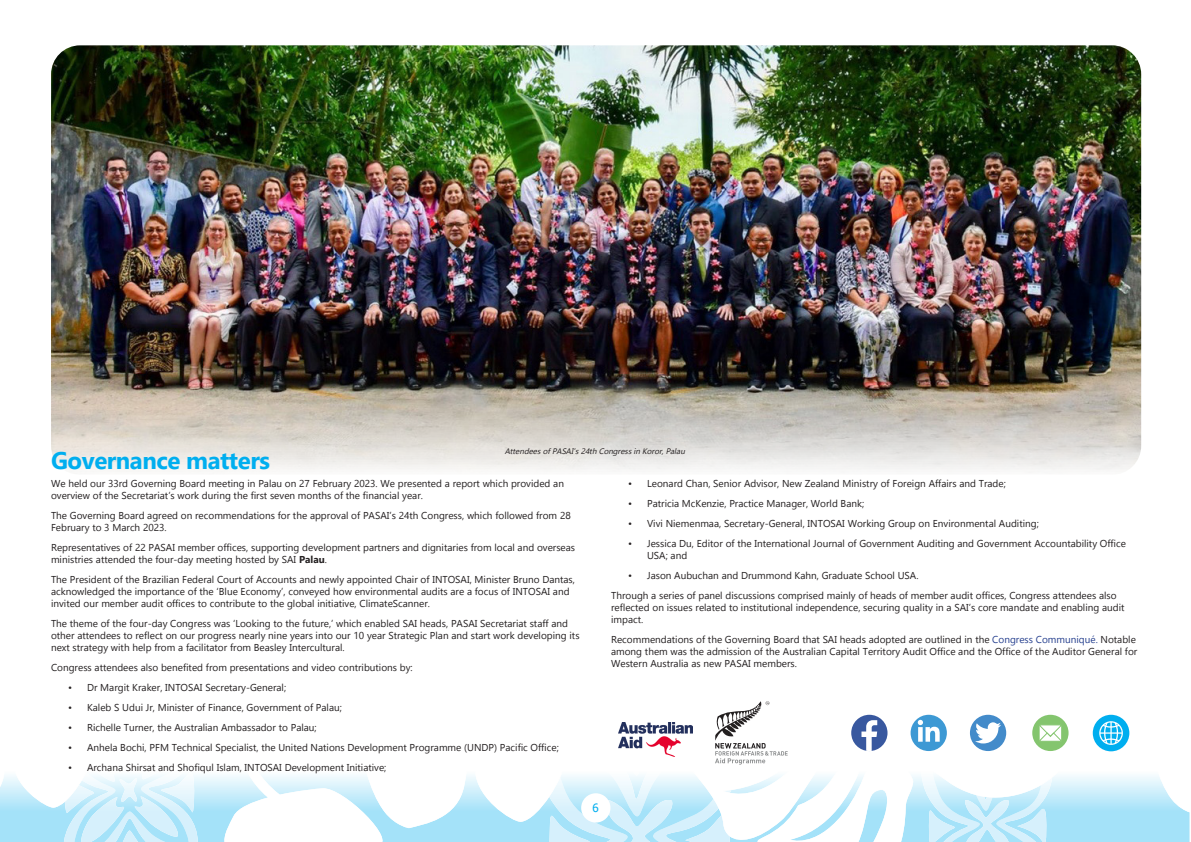
<style>
.page{position:relative;width:1191px;height:842px;background:#fff}
.page>*{position:absolute;margin:0;border:0;box-sizing:border-box;transform-origin:0 0}
.t1{font:700 24px "Gadugi";letter-spacing:-.02em;color:#00aeef}
.t2{font:11.5px "Tahoma";color:#00aeef}
.t3{font:10px/12px "Gadugi";color:#231f20}
.t4{font:italic 8px "Gadugi";color:#231f20}
.s1{font-weight:700}
.s2{color:#253f8e}
</style>
<div class="page">
<svg style="left:203px;top:775px;width:987px;height:67px;background:#b6e7fa"></svg>
<svg style="left:1151px;top:775px;width:38px;height:37px"></svg>
<svg style="left:0;top:775px;width:203px;height:67px"></svg>
<div style="left:1032px;top:715px;width:36px;height:36px;background:#84c56e;border-radius:50%"></div>
<svg style="left:221px;top:701px;width:841px;height:141px"></svg>
<div style="left:1092px;top:715px;width:37px;height:36px;background:#00aeef;border-radius:50%"></div>
<svg style="left:1099px;top:721px;width:23px;height:24px"></svg>
<img style="left:51px;top:45px;width:1090px;height:427px">
<p class="t4" style="left:505px;top:446px;width:184px">AttendeesofPASAI’s24th Congressin Koror,Palau</p>
<p class="t1" style="left:51px;top:446px;width:220px">Governance matters</p>
<p class="t3" style="left:51px;top:478px;width:514px">We held our 33rd Governing Board meeting in Palau on 27 February 2023. We presented a report which provided an overview of the Secretariat’s work during the first seven months of the financial year.</p>
<p class="t3" style="left:51px;top:510px;width:521px">The Governing Board agreed on recommendations for the approval of PASAI’s 24th Congress, which followed from 28<br>February to 3 March 2023.</p>
<p class="t3" style="left:51px;top:542px;width:525px">Representatives of 22 PASAI member offices, supporting development partners and dignitaries from local and overseas ministries attended the four-day meeting hosted by SAI <span class="s1">Palau</span>.</p>
<p class="t3" style="left:51px;top:574px;width:525px">The President of the Brazilian Federal Court of Accounts and newly appointed Chair of INTOSAI, Minister Bruno Dantas, acknowledged the importance of the ‘Blue Economy’, conveyed how environmental audits are a focus of INTOSAI and invited our member audit offices to contribute to the global initiative, ClimateScanner.</p>
<p class="t3" style="left:51px;top:618px;width:530px">The theme of the four-day Congress was ‘Looking to the future,’ which enabled SAI heads, PASAI Secretariat staff and other attendees to reflect on our progress nearly nine years into our 10 year Strategic Plan and start work developing its next strategy with help from a facilitator from Beasley Intercultural.</p>
<p class="t3" style="left:51px;top:662px;width:363px">Congress attendees also benefited from presentations and video contributions by:</p>
<p class="t3" style="left:68px;top:682px;width:220px">• Dr Margit Kraker, INTOSAI Secretary-General;</p>
<p class="t3" style="left:68px;top:702px;width:275px">• Kaleb S Udui Jr, Minister of Finance, Government of Palau;</p>
<p class="t3" style="left:68px;top:722px;width:250px">• Richelle Turner, the Australian Ambassador to Palau;</p>
<p class="t3" style="left:68px;top:742px;width:492px">• Anhela Bochi, PFM Technical Specialist, the United Nations Development Programme (UNDP) Pacific Office;</p>
<p class="t3" style="left:68px;top:762px;width:320px">• Archana Shirsat and Shofiqul Islam, INTOSAI Development Initiative;</p>
<p class="t3" style="left:628px;top:477px;width:379px">• Leonard Chan, Senior Advisor, New Zealand Ministry of Foreign Affairs and Trade;</p>
<p class="t3" style="left:628px;top:497px;width:238px">• Patricia McKenzie, Practice Manager, World Bank;</p>
<p class="t3" style="left:628px;top:517px;width:412px">• Vivi Niemenmaa, Secretary-General, INTOSAI Working Group on Environmental Auditing;</p>
<p class="t3" style="left:647px;top:537px;width:480px;text-indent:-19px">• Jessica Du, Editor of the International Journal of Government Auditing and Government Accountability Office<br>USA; and</p>
<p class="t3" style="left:628px;top:569px;width:292px">• Jason Aubuchan and Drummond Kahn, Graduate School USA.</p>
<p class="t3" style="left:611px;top:589px;width:515px">Through a series of panel discussions comprised mainly of heads of member audit offices, Congress attendees also reflected on issues related to institutional independence, securing quality in a SAI’s core mandate and enabling audit impact.</p>
<p class="t3" style="left:611px;top:633px;width:528px">Recommendations of the Governing Board that SAI heads adopted are outlined in the <span class="s2">Congress Communiqué.</span> Notable among them was the admission of the Australian Capital Territory Audit Office and the Office of the Auditor General for<br>Western Australia as new PASAI members.</p>
<p class="t2" style="left:592px;top:800px;width:8px">6</p>
</div>
